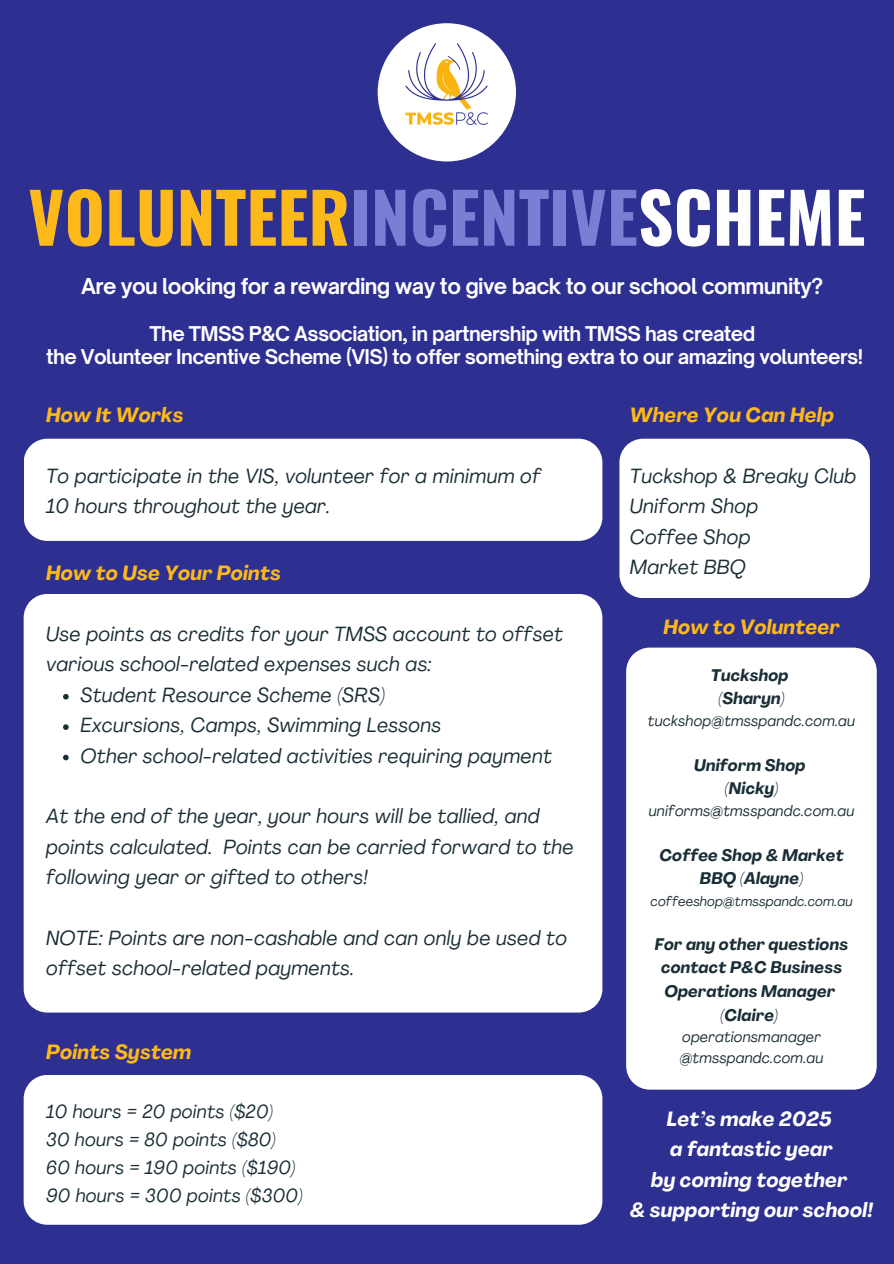
<style>
.page{position:relative;width:894px;height:1264px;background:#fff}
.page>*{position:absolute;margin:0;border:0;box-sizing:border-box;transform-origin:0 0}
.t1{font:700 69px "Oswald";color:#fdb91a}
.t2{font:700 21px "Open Sauce One";letter-spacing:-.03em;color:#fff}
.t3{font:italic 20.25px/30.3px "Agrandir";letter-spacing:.02em;color:#1a2e35}
.t4{font:italic 700 20.25px "Agrandir";letter-spacing:.02em;color:#fdb91a}
.t5{font:italic 700 20.25px/30.3px "Agrandir";letter-spacing:.02em;color:#fff;text-align:center}
.t6{font:700 19.5px "Open Sauce One";letter-spacing:-.03em;color:#fff}
.t7{font:italic 18.75px/28.2px "Agrandir";letter-spacing:.02em;color:#1a2e35}
.t8{font:italic 700 16.5px/23.7px "Agrandir";letter-spacing:.02em;color:#1a2e35;text-align:center}
.t9{font:italic 15px "Agrandir";letter-spacing:.02em;color:#1a2e35}
.t10{font:italic 13.5px "Agrandir";letter-spacing:.02em;color:#1a2e35}
.s1{color:#7a7ed4}
.s2{color:#fff}
</style>
<div class="page">
<div style="left:0;top:0;width:893px;height:1263px;background:#2d2f91"></div>
<img style="left:377px;top:23px;width:139px;height:138px;border-radius:50%">
<div style="left:619px;top:438px;width:250px;height:160px;background:#fff"></div>
<div style="left:24px;top:438px;width:578px;height:103px;background:#fff"></div>
<div style="left:24px;top:594px;width:578px;height:418px;background:#fff"></div>
<div style="left:24px;top:1075px;width:578px;height:149px;background:#fff"></div>
<div style="left:626px;top:647px;width:250px;height:442px;background:#fff"></div>
<svg style="left:63px;top:694px;width:6px;height:5px"></svg>
<svg style="left:63px;top:724px;width:6px;height:6px"></svg>
<svg style="left:63px;top:754px;width:6px;height:6px"></svg>
<h4 class="t1" style="left:28px;top:163px;width:838px">VOLUNTEER<span class="s1">INCENTIVE</span><span class="s2">SCHEME</span></h4>
<h2 class="t2" style="left:81px;top:273px;width:743px">Are you looking for a rewarding way to give back to our school community?</h2>
<h3 class="t6" style="left:149px;top:321px;width:607px">The TMSS P&amp;C Association, in partnership with TMSS has created</h3>
<h2 class="t6" style="left:46px;top:344px;width:818px">the Volunteer Incentive Scheme (VIS) to offer something extra to our amazing volunteers!</h2>
<p class="t4" style="left:46px;top:407px;width:139px">How It Works</p>
<p class="t3" style="left:46px;top:462px;width:496px">To participate in the VIS, volunteer for a minimum of<br>10 hours throughout the year.</p>
<p class="t4" style="left:629px;top:407px;width:205px">Where You Can Help</p>
<p class="t3" style="left:629px;top:462px;width:227px">Tuckshop &amp; Breaky Club<br>Uniform Shop<br>Coffee Shop</p>
<p class="t4" style="left:46px;top:565px;width:236px">How to Use Your Points</p>
<p class="t3" style="left:629px;top:554px;width:117px">Market BBQ</p>
<p class="t3" style="left:46px;top:621px;width:518px">Use points as credits for your TMSS account to offset various school-related expenses such as:</p>
<p class="t3" style="left:81px;top:681px;width:305px">Student Resource Scheme (SRS)</p>
<p class="t3" style="left:81px;top:712px;width:362px">Excursions, Camps, Swimming Lessons</p>
<p class="t3" style="left:81px;top:742px;width:472px">Other school-related activities requiring payment</p>
<p class="t3" style="left:46px;top:803px;width:528px">At the end of the year, your hours will be tallied, and points calculated. Points can be carried forward to the following year or gifted to others!</p>
<p class="t3" style="left:46px;top:924px;width:522px">NOTE: Points are non-cashable and can only be used to offset school-related payments.</p>
<h1 class="t4" style="left:46px;top:1043px;width:146px">Points System</h1>
<h2 class="t7" style="left:46px;top:1098px;width:258px">10 hours = 20 points ($20)<br>30 hours = 80 points ($80)<br>60 hours = 190 points ($190)<br>90 hours = 300 points ($300)</h2>
<h2 class="t4" style="left:663px;top:619px;width:178px">How to Volunteer</h2>
<p class="t8" style="left:710px;top:664px;width:79px">Tuckshop</p>
<p class="t8" style="left:718px;top:688px;width:68px">(Sharyn)</p>
<h2 class="t9" style="left:647px;top:714px;width:208px">tuckshop@tmsspandc.com.au</h2>
<h3 class="t8" style="left:694px;top:754px;width:113px">Uniform Shop</h3>
<h2 class="t8" style="left:724px;top:778px;width:55px">(Nicky)</h2>
<h3 class="t9" style="left:648px;top:804px;width:207px">uniforms@tmsspandc.com.au</h3>
<p class="t8" style="left:659px;top:844px;width:186px">Coffee Shop &amp; Market<br>BBQ (Alayne)</p>
<p class="t10" style="left:650px;top:895px;width:204px">coffeeshop@tmsspandc.com.au</p>
<p class="t8" style="left:654px;top:933px;width:194px">For any other questions contact P&amp;C Business<br>Operations Manager</p>
<h3 class="t8" style="left:720px;top:1004px;width:59px">(Claire)</h3>
<h3 class="t9" style="left:682px;top:1030px;width:140px">operationsmanager</h3>
<h2 class="t9" style="left:679px;top:1052px;width:145px">@tmsspandc.com.au</h2>
<p class="t5" style="left:629px;top:1105px;width:244px">Let’s make 2025<br>a fantastic year<br>by coming together<br>&amp; supporting our school!</p>
</div>
